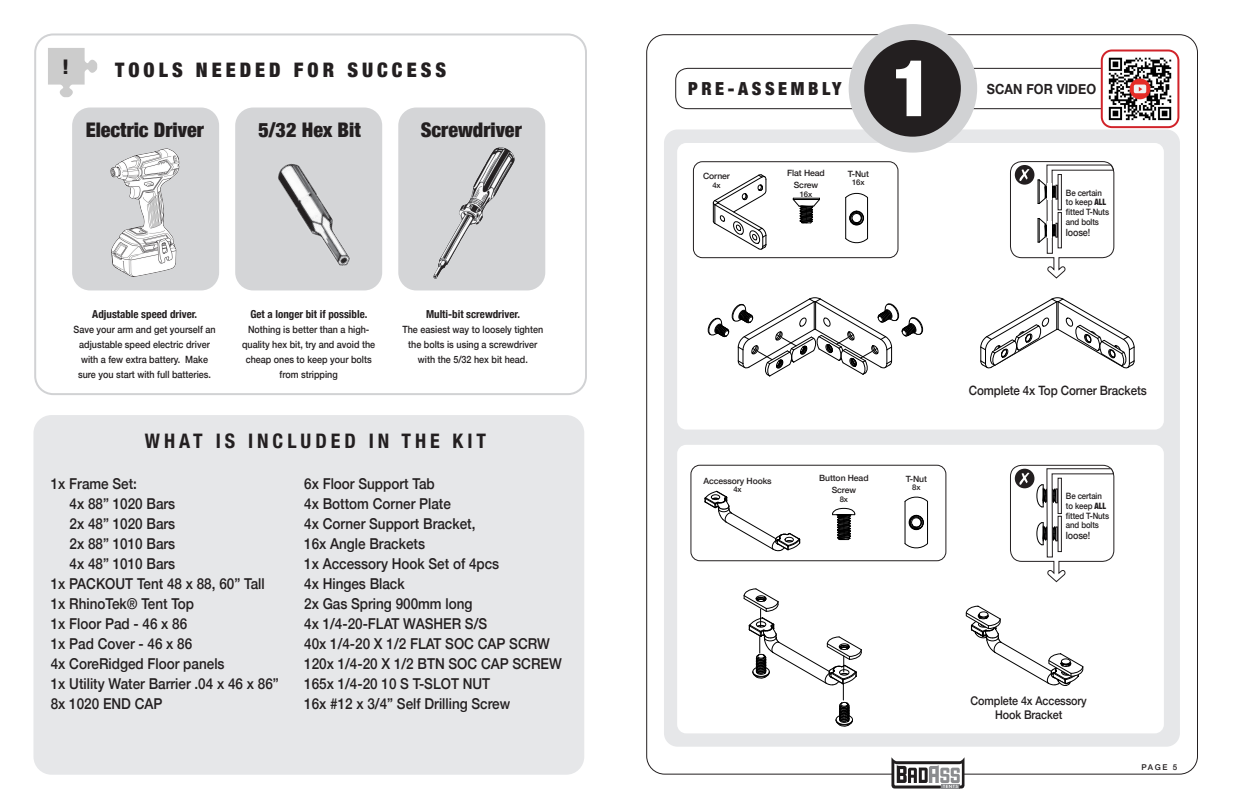
<style>
.page{position:relative;width:1242px;height:810px;background:#fff}
.page>*{position:absolute;margin:0;border:0;box-sizing:border-box;transform-origin:0 0}
.t1{font:900 condensed 78.4px "Helvetica Neue";color:#fff}
.t2{font:900 condensed 20.1px "Helvetica Neue";color:#231f20}
.t3{font:700 condensed 20px "Helvetica Neue";letter-spacing:.2em;color:#231f20}
.t4{font:900 condensed 20px "Helvetica Neue";letter-spacing:.2em;color:#231f20}
.t5{font:900 condensed 18px "Helvetica Neue";letter-spacing:.2em;color:#231f20}
.t6{font:500 15px "Helvetica Neue";color:#231f20;scale:.9 1}
.t7{font:700 14px "Helvetica Neue";letter-spacing:.01em;color:#231f20;scale:.9 1}
.t8{font:500 12.9px "Helvetica Neue";letter-spacing:-.01em;color:#231f20;scale:.9 1}
.t9{font:500 12px/14px "Helvetica Neue";letter-spacing:-.01em;color:#231f20;text-align:center;scale:.9 1}
.t10{font:700 condensed 11px "Helvetica Neue";color:#231f20}
.t11{font:500 10px/15px "Helvetica Neue";color:#231f20;text-align:center;scale:.9 1}
.t12{font:500 8.7px/9.6px "Helvetica Neue";letter-spacing:-.015em;color:#231f20;scale:.9 1}
.t13{font:500 8.6px/12.1px "Helvetica Neue";letter-spacing:-.01em;color:#231f20;text-align:center}
.t14{font:500 8px "Helvetica Neue";color:#231f20}
.t15{font:500 7.8px "Helvetica Neue";letter-spacing:-.01em;color:#231f20}
.t16{font:500 7.7px "Helvetica Neue";color:#231f20}
.s1{font-weight:900;font-stretch:condensed}
</style>
<div class="page">
<div style="left:33px;top:415px;width:551px;height:360px;background:#e6e7e9;border-radius:18px"></div>
<div style="left:664px;top:130px;width:516px;height:617px;background:#e6e7e9;border-radius:14px"></div>
<svg style="left:891px;top:757px;width:73px;height:32px"></svg>
<div style="left:677px;top:143px;width:487px;height:287px;background:#fff;border-radius:9px"></div>
<div style="left:677px;top:445px;width:487px;height:288px;background:#fff;border-radius:9px"></div>
<svg style="left:707px;top:297px;width:217px;height:80px"></svg>
<svg style="left:980px;top:297px;width:155px;height:72px"></svg>
<svg style="left:1010px;top:161px;width:105px;height:118px"></svg>
<div style="left:1058px;top:212px;width:4px;height:36px;border:1px solid #231f20"></div>
<div style="left:693px;top:161px;width:205px;height:97px;border:1px solid #231f20;border-radius:9px"></div>
<svg style="left:792px;top:198px;width:28px;height:26px"></svg>
<hr style="left:867px;top:198px;width:1px;height:41px;background:#000">
<hr style="left:845px;top:198px;width:1px;height:41px;background:#000">
<svg style="left:845px;top:238px;width:23px;height:6px"></svg>
<svg style="left:845px;top:192px;width:24px;height:7px"></svg>
<svg style="left:849px;top:211px;width:15px;height:14px"></svg>
<svg style="left:713px;top:174px;width:54px;height:76px"></svg>
<div style="left:691px;top:465px;width:255px;height:96px;border:1px solid #231f20;border-radius:9px"></div>
<svg style="left:705px;top:491px;width:95px;height:60px"></svg>
<svg style="left:832px;top:508px;width:23px;height:33px"></svg>
<hr style="left:927px;top:501px;width:1px;height:43px;background:#000">
<hr style="left:905px;top:501px;width:1px;height:43px;background:#000">
<svg style="left:904px;top:543px;width:24px;height:6px"></svg>
<svg style="left:904px;top:496px;width:24px;height:6px"></svg>
<svg style="left:909px;top:515px;width:15px;height:15px"></svg>
<svg style="left:743px;top:588px;width:119px;height:139px"></svg>
<svg style="left:965px;top:606px;width:119px;height:80px"></svg>
<svg style="left:1010px;top:464px;width:105px;height:119px"></svg>
<div style="left:675px;top:68px;width:501px;height:41px;border:1px solid #231f20;border-radius:12px"></div>
<div style="left:849px;top:24px;width:128px;height:129px;background:#d1d2d4;border-radius:50%"></div>
<svg style="left:864px;top:40px;width:97px;height:97px"></svg>
<div style="left:34px;top:33px;width:553px;height:362px;border:2px solid #d1d2d4;border-radius:18px"></div>
<svg style="left:48px;top:48px;width:49px;height:49px"></svg>
<div style="left:72px;top:108px;width:147px;height:182px;background:#d4d5d7;border-radius:18px"></div>
<div style="left:235px;top:108px;width:147px;height:182px;background:#d4d5d7;border-radius:18px"></div>
<div style="left:398px;top:108px;width:147px;height:182px;background:#d4d5d7;border-radius:18px"></div>
<img style="left:110px;top:148px;width:70px;height:129px">
<img style="left:278px;top:163px;width:72px;height:103px">
<img style="left:433px;top:147px;width:82px;height:132px">
<div style="left:1102px;top:51px;width:76px;height:76px;background:#fff;border-radius:10px"></div>
<img style="left:1108px;top:57px;width:64px;height:64px">
<div style="left:1101px;top:50px;width:78px;height:78px;border:2px solid #d1232a;border-radius:10px"></div>
<p class="t2" style="left:62px;top:50px;width:8px">!</p>
<p class="t4" style="left:115px;top:54px;width:332px">TOOLS NEEDED FOR SUCCESS</p>
<p class="t2" style="left:86px;top:113px;width:120px">Electric Driver</p>
<p class="t2" style="left:258px;top:113px;width:104px">5/32 Hex Bit</p>
<p class="t2" style="left:421px;top:113px;width:102px">Screwdriver</p>
<p class="t10" style="left:92px;top:305px;width:107px">Adjustable speed driver.</p>
<p class="t11" style="left:74px;top:321px;width:159px">Save your arm and get yourself an adjustable speed electric driver with a few extra battery. Make sure you start with full batteries.</p>
<p class="t10" style="left:250px;top:305px;width:118px">Get a longer bit if possible.</p>
<p class="t11" style="left:242px;top:321px;width:150px">Nothing is better than a high&shy;quality hex bit, try and avoid the cheap ones to keep your bolts from stripping</p>
<p class="t10" style="left:426px;top:305px;width:96px">Multi-bit screwdriver.</p>
<p class="t11" style="left:402px;top:321px;width:158px">The easiest way to loosely tighten the bolts is using a screwdriver with the 5/32 hex bit head.</p>
<p class="t3" style="left:145px;top:424px;width:343px">WHAT IS INCLUDED IN THE KIT</p>
<p class="t6" style="left:51px;top:471px;width:97px">1x Frame Set:</p>
<p class="t6" style="left:70px;top:491px;width:119px">4x 88” 1020 Bars</p>
<p class="t6" style="left:70px;top:511px;width:119px">2x 48” 1020 Bars</p>
<p class="t6" style="left:70px;top:531px;width:119px">2x 88” 1010 Bars</p>
<p class="t6" style="left:70px;top:551px;width:119px">4x 48” 1010 Bars</p>
<p class="t6" style="left:51px;top:571px;width:239px">1x PACKOUT Tent 48 x 88, 60” Tall</p>
<p class="t6" style="left:51px;top:591px;width:161px">1x RhinoTek® Tent Top</p>
<p class="t6" style="left:51px;top:611px;width:153px">1x Floor Pad - 46 x 86</p>
<p class="t6" style="left:51px;top:631px;width:159px">1x Pad Cover - 46 x 86</p>
<p class="t6" style="left:51px;top:651px;width:195px">4x CoreRidged Floor panels</p>
<p class="t6" style="left:51px;top:671px;width:255px">1x Utility Water Barrier .04 x 46 x 86”</p>
<p class="t6" style="left:51px;top:691px;width:126px">8x 1020 END CAP</p>
<p class="t6" style="left:304px;top:471px;width:147px">6x Floor Support Tab</p>
<p class="t6" style="left:304px;top:491px;width:165px">4x Bottom Corner Plate</p>
<p class="t6" style="left:304px;top:511px;width:192px">4x Corner Support Bracket,</p>
<p class="t6" style="left:304px;top:531px;width:136px">16x Angle Brackets</p>
<p class="t6" style="left:304px;top:551px;width:218px">1x Accessory Hook Set of 4pcs</p>
<p class="t6" style="left:304px;top:571px;width:113px">4x Hinges Black</p>
<p class="t6" style="left:304px;top:591px;width:189px">2x Gas Spring 900mm long</p>
<p class="t6" style="left:304px;top:611px;width:205px">4x 1/4-20-FLAT WASHER S/S</p>
<p class="t6" style="left:304px;top:631px;width:274px">40x 1/4-20 X 1/2 FLAT SOC CAP SCRW</p>
<p class="t6" style="left:304px;top:651px;width:288px">120x 1/4-20 X 1/2 BTN SOC CAP SCREW</p>
<p class="t6" style="left:304px;top:671px;width:208px">165x 1/4-20 10 S T-SLOT NUT</p>
<p class="t6" style="left:304px;top:691px;width:231px">16x #12 x 3/4” Self Drilling Screw</p>
<p class="t1" style="left:892px;top:24px;width:42px">1</p>
<p class="t5" style="left:688px;top:74px;width:155px">PRE-ASSEMBLY</p>
<p class="t7" style="left:987px;top:78px;width:123px">SCAN FOR VIDEO</p>
<p class="t13" style="left:703px;top:169px;width:28px">Corner</p>
<p class="t15" style="left:712px;top:179px;width:10px">4x</p>
<p class="t13" style="left:787px;top:166px;width:39px">Flat Head<br>Screw</p>
<p class="t15" style="left:800px;top:188px;width:14px">16x</p>
<p class="t13" style="left:848px;top:167px;width:23px">T-Nut</p>
<p class="t15" style="left:852px;top:176px;width:14px">16x</p>
<p class="t12" style="left:1066px;top:187px;width:50px">Be certain to keep <span class="s1">ALL </span>fitted T-Nuts and bolts</p>
<p class="t11" style="left:1066px;top:224px;width:29px">loose!</p>
<p class="t13" style="left:703px;top:474px;width:70px">Accessory Hooks</p>
<p class="t16" style="left:733px;top:483px;width:10px">4x</p>
<p class="t13" style="left:819px;top:471px;width:51px">Button Head<br>Screw</p>
<p class="t16" style="left:840px;top:493px;width:10px">8x</p>
<p class="t13" style="left:906px;top:472px;width:23px">T-Nut</p>
<p class="t16" style="left:912px;top:481px;width:10px">8x</p>
<p class="t8" style="left:969px;top:380px;width:199px">Complete 4x Top Corner Brackets</p>
<p class="t12" style="left:1066px;top:491px;width:50px">Be certain to keep <span class="s1">ALL </span>fitted T-Nuts and bolts</p>
<p class="t11" style="left:1066px;top:527px;width:29px">loose!</p>
<p class="t9" style="left:971px;top:693px;width:131px">Complete 4x Accessory<br>Hook Bracket</p>
<p class="t14" style="left:1142px;top:760px;width:37px">PAGE 5</p>
</div>
